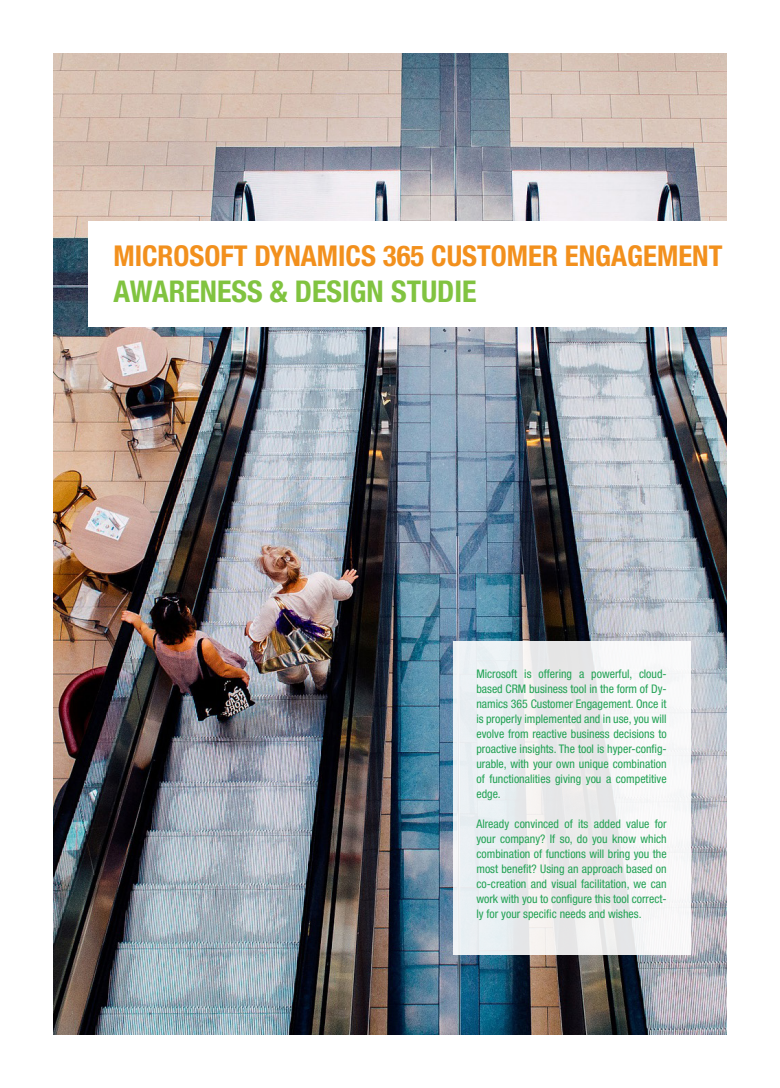
<style>
.page{position:relative;width:780px;height:1088px;background:#fff}
.page>*{position:absolute;margin:0;border:0;box-sizing:border-box;transform-origin:0 0}
.t1{font:700 condensed 30px "Helvetica Neue LT Std";color:#81c340}
.t2{font:700 condensed 28.75px "Helvetica Neue LT Std";color:#f2901d}
.t3{font:condensed 11.88px/15px "Helvetica Neue LT Std";color:#21a254;text-align:justify}
</style>
<div class="page">
<img style="left:53px;top:53px;width:673px;height:982px">
<div style="left:89px;top:222px;width:680px;height:105px;background:#fff"></div>
<div style="left:453px;top:641px;width:237px;height:314px;background:linear-gradient(to right,#e6ebee,#f7f5f5)"></div>
<p class="t2" style="left:113px;top:238px;width:610px">MICROSOFT DYNAMICS 365 CUSTOMER ENGAGEMENT</p>
<p class="t1" style="left:113px;top:273px;width:364px">AWARENESS &amp; DESIGN STUDIE</p>
<p class="t3" style="left:476px;top:666px;width:192px">Microsoft is offering a powerful, cloud&shy;based CRM business tool in the form of Dy&shy;namics 365 Customer Engagement. Once it is properly implemented and in use, you will evolve from reactive business decisions to proactive insights. The tool is hyper-config&shy;urable, with your own unique combination of functionalities giving you a competitive edge.</p>
<p class="t3" style="left:476px;top:816px;width:192px">Already convinced of its added value for your company? If so, do you know which combination of functions will bring you the most benefit? Using an approach based on co-creation and visual facilitation, we can work with you to configure this tool correct&shy;ly for your specific needs and wishes.</p>
</div>
